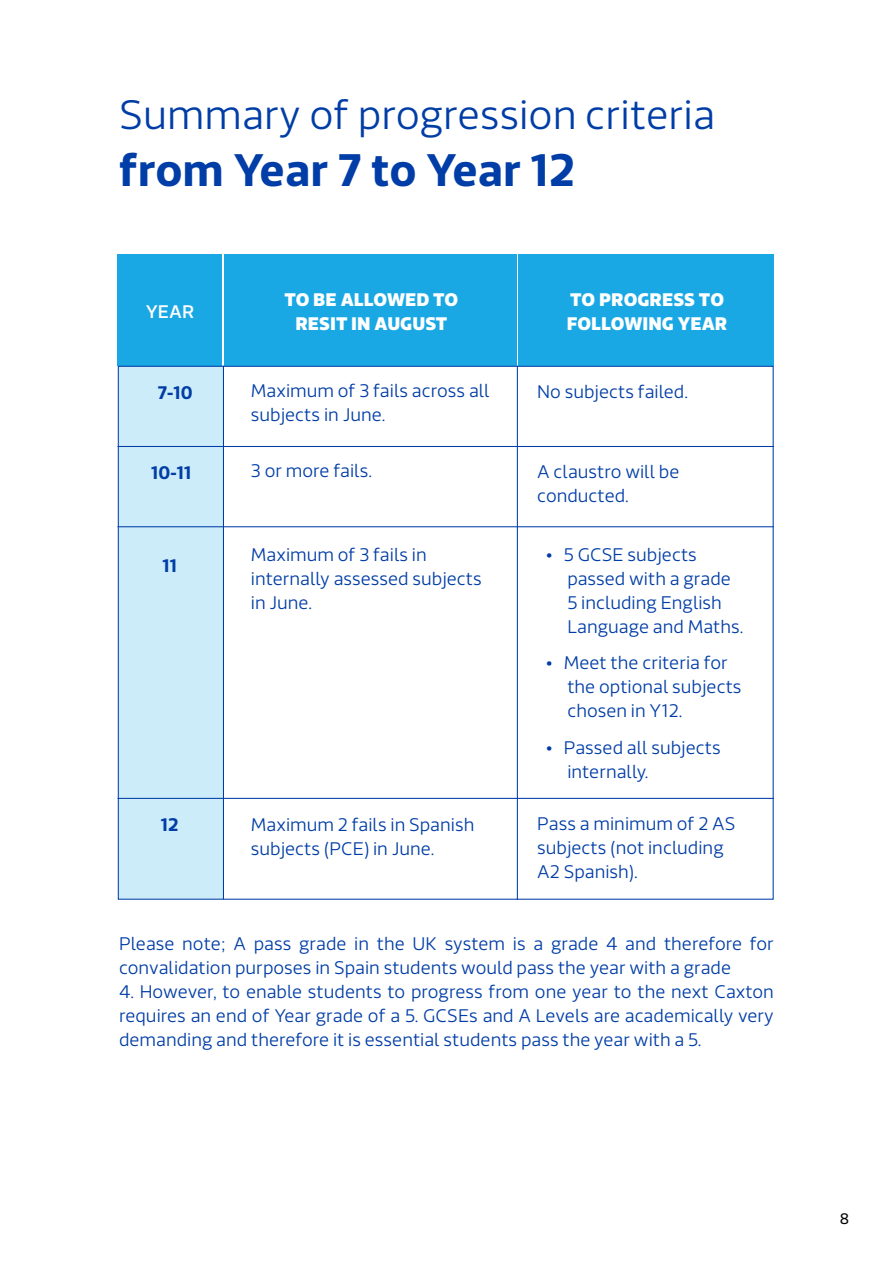
<style>
.page{position:relative;width:893px;height:1263px;background:#fff}
.page>*{position:absolute;margin:0;border:0;box-sizing:border-box;transform-origin:0 0}
.t1{font:700 45px "Riona Sans";color:#003da6}
.t2{font:300 40.5px "Riona Sans";color:#003da6}
.t3{font:300 18px/24px "Riona Sans";color:#003da6}
.t4{font:900 18px/24px "Riona Sans";color:#fff;text-align:center}
.t5{font:700 18px "Riona Sans";color:#003da6}
.t6{font:500 18px "Riona Sans";color:#fff}
.t7{font:15px "Riona Sans";color:#000}
</style>
<div class="page">
<div style="left:118px;top:255px;width:104px;height:111px;background:#1aa8e5"></div>
<div style="left:224px;top:255px;width:293px;height:111px;background:#1aa8e5"></div>
<div style="left:519px;top:255px;width:255px;height:111px;background:#1aa8e5"></div>
<div style="left:119px;top:366px;width:105px;height:533px;background:#cdecf9"></div>
<hr style="left:517px;top:366px;width:1px;height:534px;background:#003da6">
<hr style="left:223px;top:366px;width:1px;height:533px;background:#003da6">
<hr style="left:118px;top:526px;width:656px;height:1px;background:#003da6">
<hr style="left:118px;top:446px;width:656px;height:1px;background:#003da6">
<hr style="left:118px;top:798px;width:656px;height:1px;background:#003da6">
<h2 class="t2" style="left:119px;top:90px;width:598px">Summary of progression criteria</h2>
<h1 class="t1" style="left:119px;top:141px;width:458px">from Year 7 to Year 12</h1>
<p class="t6" style="left:146px;top:300px;width:50px">YEAR</p>
<p class="t5" style="left:158px;top:381px;width:36px">7-10</p>
<p class="t5" style="left:151px;top:461px;width:42px">10-11</p>
<p class="t5" style="left:162px;top:555px;width:16px">11</p>
<p class="t5" style="left:161px;top:813px;width:19px">12</p>
<p class="t4" style="left:284px;top:288px;width:175px">TO BE ALLOWED TO<br>RESIT IN AUGUST</p>
<p class="t3" style="left:251px;top:379px;width:240px">Maximum of 3 fails across all subjects in June.</p>
<p class="t3" style="left:251px;top:459px;width:123px">3 or more fails.</p>
<p class="t3" style="left:251px;top:542px;width:233px">Maximum of 3 fails in internally assessed subjects in June.</p>
<p class="t4" style="left:567px;top:288px;width:162px;text-align:left">TO PROGRESS TO<br>FOLLOWING YEAR</p>
<p class="t3" style="left:537px;top:380px;width:152px">No subjects failed.</p>
<p class="t3" style="left:537px;top:460px;width:144px">A claustro will be conducted.</p>
<p class="t3" style="left:567px;top:542px;width:178px;text-indent:-21px">• 5 GCSE subjects passed with a grade<br>5 including English<br>Language and Maths.</p>
<p class="t3" style="left:567px;top:651px;width:176px;text-indent:-21px">• Meet the criteria for the optional subjects chosen in Y12.</p>
<p class="t3" style="left:567px;top:736px;width:155px;text-indent:-21px">• Passed all subjects internally.</p>
<p class="t3" style="left:251px;top:813px;width:225px">Maximum 2 fails in Spanish subjects (PCE) in June.</p>
<p class="t3" style="left:537px;top:812px;width:200px">Pass a minimum of 2 AS subjects (not including<br>A2 Spanish).</p>
<p class="t3" style="left:119px;top:932px;width:656px">Please note; A pass grade in the UK system is a grade 4 and therefore for convalidation purposes in Spain students would pass the year with a grade</p>
<p class="t3" style="left:119px;top:980px;width:656px;text-align:justify">4. However, to enable students to progress from one year to the next Caxton requires an end of Year grade of a 5. GCSEs and A Levels are academically very demanding and therefore it is essential students pass the year with a 5.</p>
<p class="t7" style="left:840px;top:1210px;width:11px">8</p>
</div>
